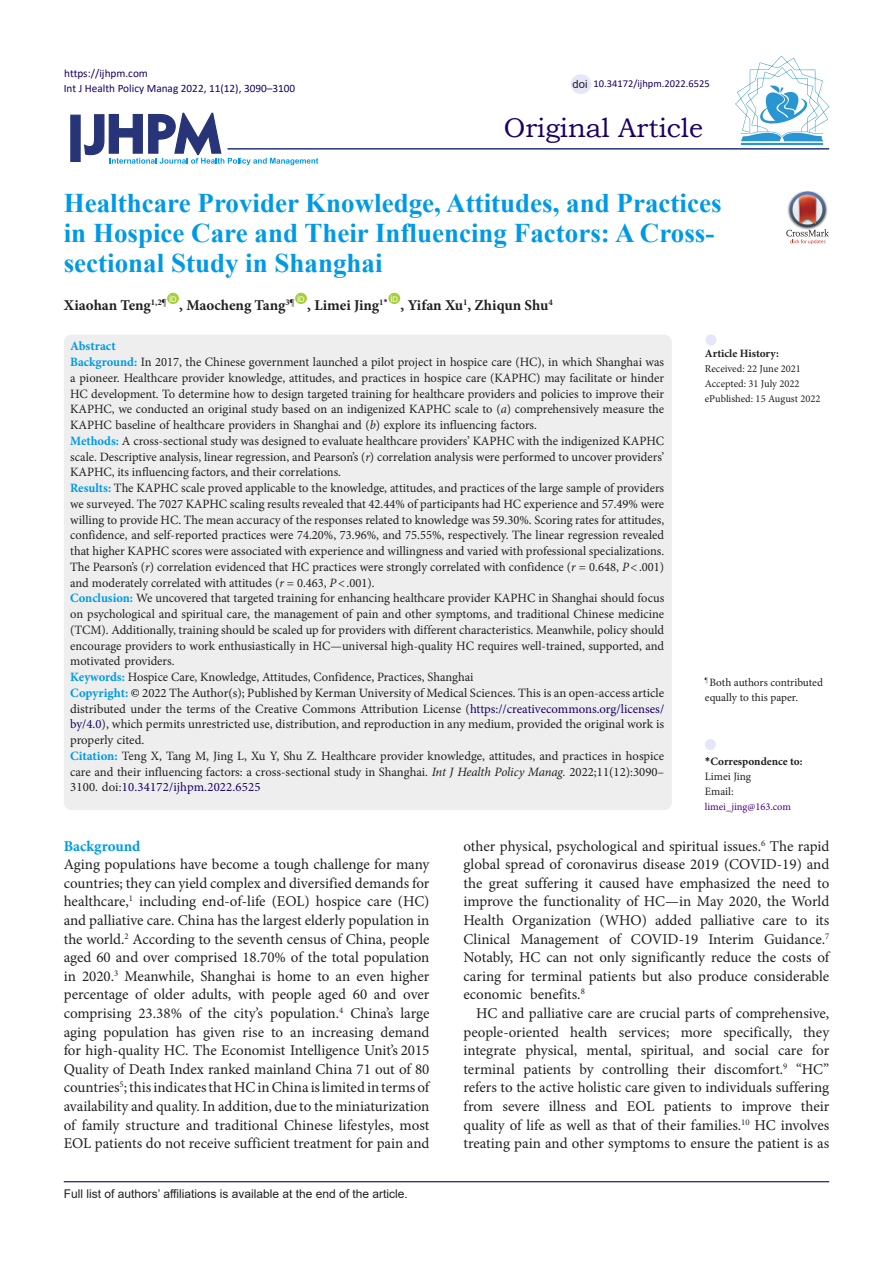
<style>
.page{position:relative;width:893px;height:1263px;background:#fff}
.page>*{position:absolute;margin:0;border:0;box-sizing:border-box;transform-origin:0 0}
.Default{font:700 27px/30px "Times New Roman";color:#0099e5}
.t1{font:27px "Bookman Old Style";color:#190066}
.annotation_text{font:15px/18.6px "Minion Pro";color:#231f20;text-align:justify}
.Default-2{font:700 15px "Minion Pro";letter-spacing:-.005em;color:#231f20}
.heading_1{font:700 15px "Minion Pro";color:#0099e5}
.Default-3{font:12.75px/15.8px "Minion Pro";color:#231f20;text-align:justify}
.Default-4{font:700 12.75px "Minion Pro";color:#0099e5}
.t2{font:12px "Arial";color:#231f20}
.t3{font:11.25px "Calibri";color:#190066}
.t4{font:11.25px/15px "Minion Pro";color:#231f20}
.t5{font:700 11.25px "Minion Pro";color:#231f20}
.t6{font:11.25px "Arial";color:#231f20}
.t7{font:10.5px "Minion Pro";color:#231f20}
.t8{font:10.5px "Calibri";color:#190066}
.t9{font:10.5px "Minion Pro";color:#4b0082}
.t10{font:7.8px "Arial";color:#fff}
.s1{font-weight:700;color:#0099e5}
.s2{font-style:italic}
.s3{color:#000}
.s4{color:#190066}
.s5{font-family:"Calibri"}
</style>
<div class="page">
<svg style="left:84px;top:112px;width:234px;height:53px"></svg>
<div style="left:70px;top:115px;width:11px;height:47px;background:#273578;border:1px solid #273578"></div>
<div style="left:167px;top:293px;width:12px;height:11px;background:#a6ce39;border-radius:50%"></div>
<div style="left:295px;top:293px;width:12px;height:11px;background:#a6ce39;border-radius:50%"></div>
<div style="left:388px;top:293px;width:12px;height:11px;background:#a6ce39;border-radius:50%"></div>
<hr style="left:227px;top:148px;width:602px;height:2px;background:#273578">
<div style="left:64px;top:335px;width:608px;height:475px;background:#eee;border-radius:8px"></div>
<div style="left:705px;top:739px;width:11px;height:11px;background:#e6e6fa;border-radius:50%"></div>
<div style="left:705px;top:334px;width:11px;height:12px;background:#e6e6fa;border-radius:50%"></div>
<hr style="left:64px;top:1181px;width:765px;height:1px;background:#190066">
<hr style="left:741px;top:143px;width:82px;height:2px;background:#2995d2">
<svg style="left:735px;top:56px;width:94px;height:85px"></svg>
<div style="left:571px;top:74px;width:20px;height:20px;background:#e6e6fa;border-radius:50%"></div>
<img style="left:801px;top:191px;width:13px;height:1px">
<svg style="left:786px;top:192px;width:43px;height:52px"></svg>
<p class="t3" style="left:64px;top:65px;width:85px">https://ijhpm.com</p>
<p class="t3" style="left:64px;top:81px;width:233px">Int J Health Policy Manag 2022, 11(12), 3090–3100</p>
<p class="t6" style="left:573px;top:76px;width:17px">doi</p>
<p class="t8" style="left:593px;top:76px;width:118px">10.34172/ijhpm.2022.6525</p>
<p class="t1" style="left:504px;top:110px;width:201px">Original Article</p>
<p class="Default" style="left:64px;top:188px;width:659px">Healthcare Provider Knowledge, Attitudes, and Practices in Hospice Care and Their Influencing Factors: A Cross&shy;sectional Study in Shanghai</p>
<p class="Default-2" style="left:64px;top:294px;width:104px">Xiaohan Teng<sup>1,2</sup><sup>¶</sup></p>
<p class="t10" style="left:169px;top:293px;width:9px">ID</p>
<p class="Default-2" style="left:179px;top:294px;width:117px">, Maocheng Tang<sup>3</sup><sup>¶</sup></p>
<p class="t10" style="left:297px;top:293px;width:9px">ID</p>
<p class="Default-2" style="left:307px;top:294px;width:82px">, Limei Jing<sup>1</sup><sup>*</sup></p>
<p class="t10" style="left:390px;top:293px;width:9px">ID</p>
<p class="Default-2" style="left:401px;top:294px;width:154px">, Yifan Xu<sup>1</sup>, Zhiqun Shu<sup>4</sup></p>
<p class="Default-4" style="left:70px;top:337px;width:47px">Abstract</p>
<p class="Default-3" style="left:70px;top:354px;width:596px"><span class="s1">Background:</span> In 2017, the Chinese government launched a pilot project in hospice care (HC), in which Shanghai was a pioneer. Healthcare provider knowledge, attitudes, and practices in hospice care (KAPHC) may facilitate or hinder HC development. To determine how to design targeted training for healthcare providers and policies to improve their KAPHC, we conducted an original study based on an indigenized KAPHC scale to (<span class="s2">a</span>) comprehensively measure the KAPHC baseline of healthcare providers in Shanghai and (<span class="s2">b</span>) explore its influencing factors.</p>
<p class="Default-3" style="left:70px;top:433px;width:596px"><span class="s1">Methods:</span> A cross-sectional study was designed to evaluate healthcare providers’ KAPHC with the indigenized KAPHC scale. Descriptive analysis, linear regression, and Pearson’s (<span class="s2">r</span>) correlation analysis were performed to uncover providers’ KAPHC, its influencing factors, and their correlations.</p>
<p class="Default-3" style="left:70px;top:480px;width:596px"><span class="s1">Results:</span> The KAPHC scale proved applicable to the knowledge, attitudes, and practices of the large sample of providers we surveyed. The 7027 KAPHC scaling results revealed that 42.44% of participants had HC experience and 57.49% were willing to provide HC. The mean accuracy of the responses related to knowledge was 59.30%. Scoring rates for attitudes, confidence, and self-reported practices were 74.20%, 73.96%, and 75.55%, respectively. The linear regression revealed that higher KAPHC scores were associated with experience and willingness and varied with professional specializations.<br>The Pearson’s (<span class="s2">r</span>) correlation evidenced that HC practices were strongly correlated with confidence (<span class="s2">r</span> = 0.648, <span class="s2">P</span>&lt;.001) and moderately correlated with attitudes (<span class="s2">r</span> = 0.463, <span class="s2">P</span>&lt;.001).</p>
<p class="Default-3" style="left:70px;top:590px;width:596px"><span class="s1">Conclusion:</span> We uncovered that targeted training for enhancing healthcare provider KAPHC in Shanghai should focus on psychological and spiritual care, the management of pain and other symptoms, and traditional Chinese medicine (TCM). Additionally, training should be scaled up for providers with different characteristics. Meanwhile, policy should encourage providers to work enthusiastically in HC—universal high-quality HC requires well-trained, supported, and motivated providers.</p>
<p class="Default-3" style="left:70px;top:669px;width:405px"><span class="s1">Keywords:</span> Hospice Care, Knowledge, Attitudes, Confidence, Practices, Shanghai</p>
<p class="Default-3" style="left:70px;top:685px;width:596px"><span class="s1">Copyright:</span> <span class="s3">©</span> 2022 The Author(s); Published by Kerman University of Medical Sciences. This is an open-access article distributed under the terms of the Creative Commons Attribution License (<span class="s4">https://creativecommons.org/licenses/ by/4.0</span>), which permits unrestricted use, distribution, and reproduction in any medium, provided the original work is properly cited.</p>
<p class="Default-3" style="left:70px;top:748px;width:596px"><span class="s1">Citation:</span> Teng X, Tang M, Jing L, Xu Y, Shu Z. Healthcare provider knowledge, attitudes, and practices in hospice care and their influencing factors: a cross-sectional study in Shanghai. <span class="s2">Int J Health Policy Manag.</span> 2022;11(12):3090– 3100. doi:<span class="s4">10.34172/ijhpm.2022.6525</span></p>
<p class="t5" style="left:705px;top:753px;width:99px"><span class="s5">*</span>Correspondence to:</p>
<p class="t5" style="left:705px;top:346px;width:76px">Article History:</p>
<p class="t7" style="left:705px;top:362px;width:98px">Received: 22 June 2021</p>
<p class="t7" style="left:705px;top:377px;width:96px">Accepted: 31 July 2022</p>
<p class="t7" style="left:705px;top:392px;width:117px">ePublished: 15 August 2022</p>
<p class="t4" style="left:705px;top:674px;width:120px"><sup>¶</sup> Both authors contributed equally to this paper.</p>
<p class="t4" style="left:705px;top:769px;width:48px">Limei Jing</p>
<p class="t4" style="left:705px;top:784px;width:30px">Email:</p>
<p class="t9" style="left:705px;top:800px;width:88px">limei_jing@163.com</p>
<p class="heading_1" style="left:64px;top:835px;width:78px">Background</p>
<p class="annotation_text" style="left:64px;top:855px;width:367px">Aging populations have become a tough challenge for many countries; they can yield complex and diversified demands for healthcare,<sup>1</sup> including end-of-life (EOL) hospice care (HC) and palliative care. China has the largest elderly population in the world.<sup>2</sup> According to the seventh census of China, people aged 60 and over comprised 18.70% of the total population in 2020.<sup>3</sup> Meanwhile, Shanghai is home to an even higher percentage of older adults, with people aged 60 and over comprising 23.38% of the city’s population.<sup>4</sup> China’s large aging population has given rise to an increasing demand for high-quality HC. The Economist Intelligence Unit’s 2015<br>Quality of Death Index ranked mainland China 71 out of 80 countries<sup>5</sup>; this indicates that HC in China is limited in terms of availability and quality. In addition, due to the miniaturization of family structure and traditional Chinese lifestyles, most EOL patients do not receive sufficient treatment for pain and</p>
<p class="t2" style="left:64px;top:1185px;width:346px">Full list of authors’ affiliations is available at the end of the article.</p>
<p class="annotation_text" style="left:463px;top:836px;width:367px">other physical, psychological and spiritual issues.<sup>6</sup> The rapid global spread of coronavirus disease 2019 (COVID-19) and the great suffering it caused have emphasized the need to improve the functionality of HC—in May 2020, the World Health Organization (WHO) added palliative care to its Clinical Management of COVID-19 Interim Guidance.<sup>7<br></sup>Notably, HC can not only significantly reduce the costs of caring for terminal patients but also produce considerable economic benefits.<sup>8</sup></p>
<p class="annotation_text" style="left:463px;top:1004px;width:367px;text-indent:13px">HC and palliative care are crucial parts of comprehensive, people-oriented health services; more specifically, they integrate physical, mental, spiritual, and social care for terminal patients by controlling their discomfort.<sup>9</sup> “HC” refers to the active holistic care given to individuals suffering from severe illness and EOL patients to improve their quality of life as well as that of their families.<sup>10</sup> HC involves treating pain and other symptoms to ensure the patient is as</p>
</div>
